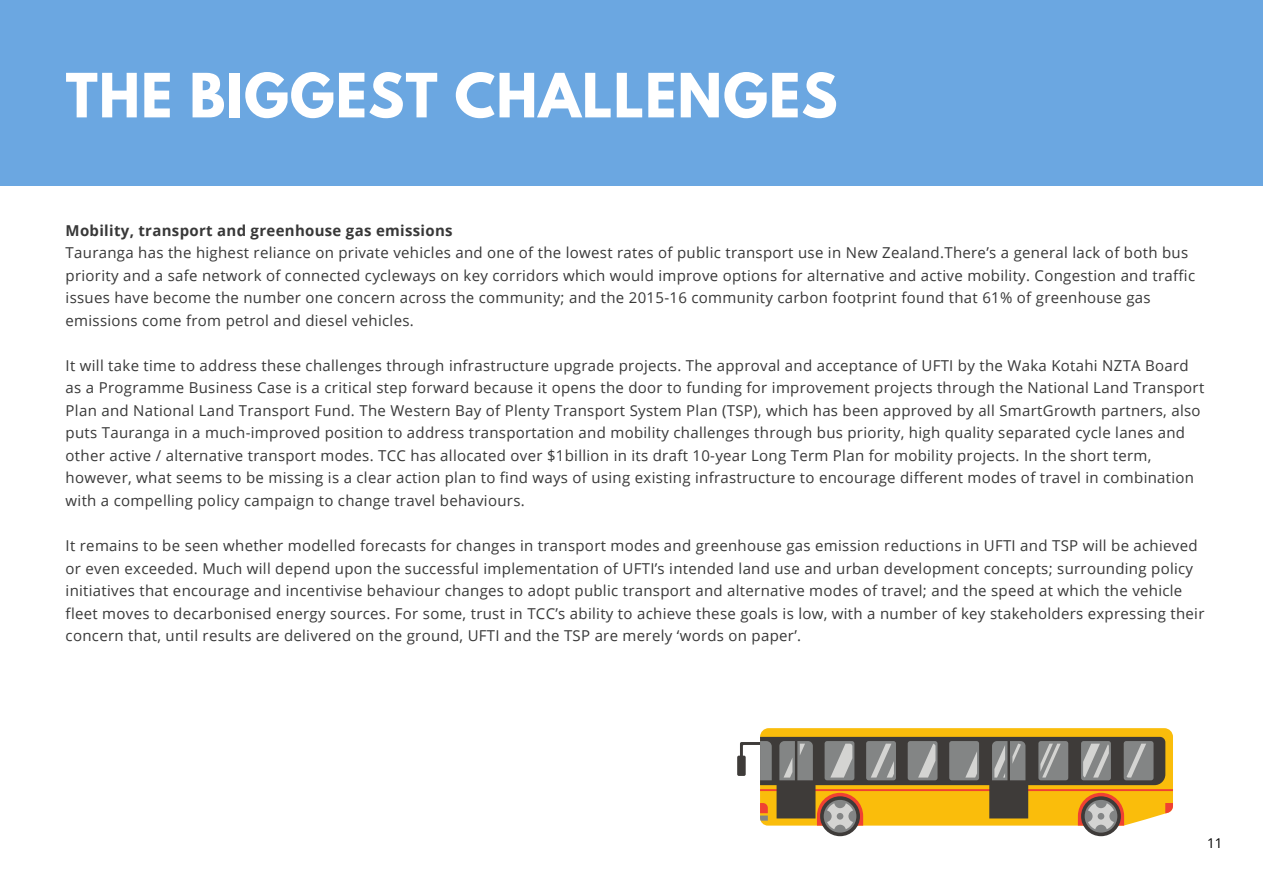
<style>
.page{position:relative;width:1263px;height:894px;background:#fff}
.page>*{position:absolute;margin:0;border:0;box-sizing:border-box;transform-origin:0 0}
.t1{font:700 54px "League Spartan";letter-spacing:.02em;color:#fff}
.t2{font:15px/22.5px "Open Sans";letter-spacing:.02em;color:#383838}
.t3{font:700 15px "Open Sans";letter-spacing:.02em;color:#383838}
.t4{font:13.5px "Open Sans";color:#000}
</style>
<div class="page">
<div style="left:0;top:0;width:1263px;height:185px;background:#6ba7e1"></div>
<svg style="left:737px;top:728px;width:436px;height:108px;background:#ae965f"></svg>
<h1 class="t1" style="left:89px;top:36px;width:1025px">SUSTAINABILITY SUCCESS STORIES</h1>
<h1 class="t1" style="left:66px;top:69px;width:773px">THE BIGGEST CHALLENGES</h1>
<p class="t3" style="left:66px;top:220px;width:389px">Mobility, transport and greenhouse gas emissions</p>
<p class="t2" style="left:66px;top:241px;width:1131px">Tauranga has the highest reliance on private vehicles and one of the lowest rates of public transport use in New Zealand.There’s a general lack of both bus priority and a safe network of connected cycleways on key corridors which would improve options for alternative and active mobility. Congestion and traffic issues have become the number one concern across the community; and the 2015-16 community carbon footprint found that 61% of greenhouse gas emissions come from petrol and diesel vehicles.</p>
<p class="t2" style="left:66px;top:354px;width:1140px">It will take time to address these challenges through infrastructure upgrade projects. The approval and acceptance of UFTI by the Waka Kotahi NZTA Board as a Programme Business Case is a critical step forward because it opens the door to funding for improvement projects through the National Land Transport Plan and National Land Transport Fund. The Western Bay of Plenty Transport System Plan (TSP), which has been approved by all SmartGrowth partners, also puts Tauranga in a much-improved position to address transportation and mobility challenges through bus priority, high quality separated cycle lanes and other active / alternative transport modes. TCC has allocated over $1billion in its draft 10-year Long Term Plan for mobility projects. In the short term, however, what seems to be missing is a clear action plan to find ways of using existing infrastructure to encourage different modes of travel in combination with a compelling policy campaign to change travel behaviours.</p>
<p class="t2" style="left:66px;top:533px;width:1140px">It remains to be seen whether modelled forecasts for changes in transport modes and greenhouse gas emission reductions in UFTI and TSP will be achieved or even exceeded. Much will depend upon the successful implementation of UFTI’s intended land use and urban development concepts; surrounding policy initiatives that encourage and incentivise behaviour changes to adopt public transport and alternative modes of travel; and the speed at which the vehicle fleet moves to decarbonised energy sources. For some, trust in TCC’s ability to achieve these goals is low, with a number of key stakeholders expressing their concern that, until results are delivered on the ground, UFTI and the TSP are merely ‘words on paper’.</p>
<p class="t4" style="left:1207px;top:833px;width:17px">11</p>
</div>
